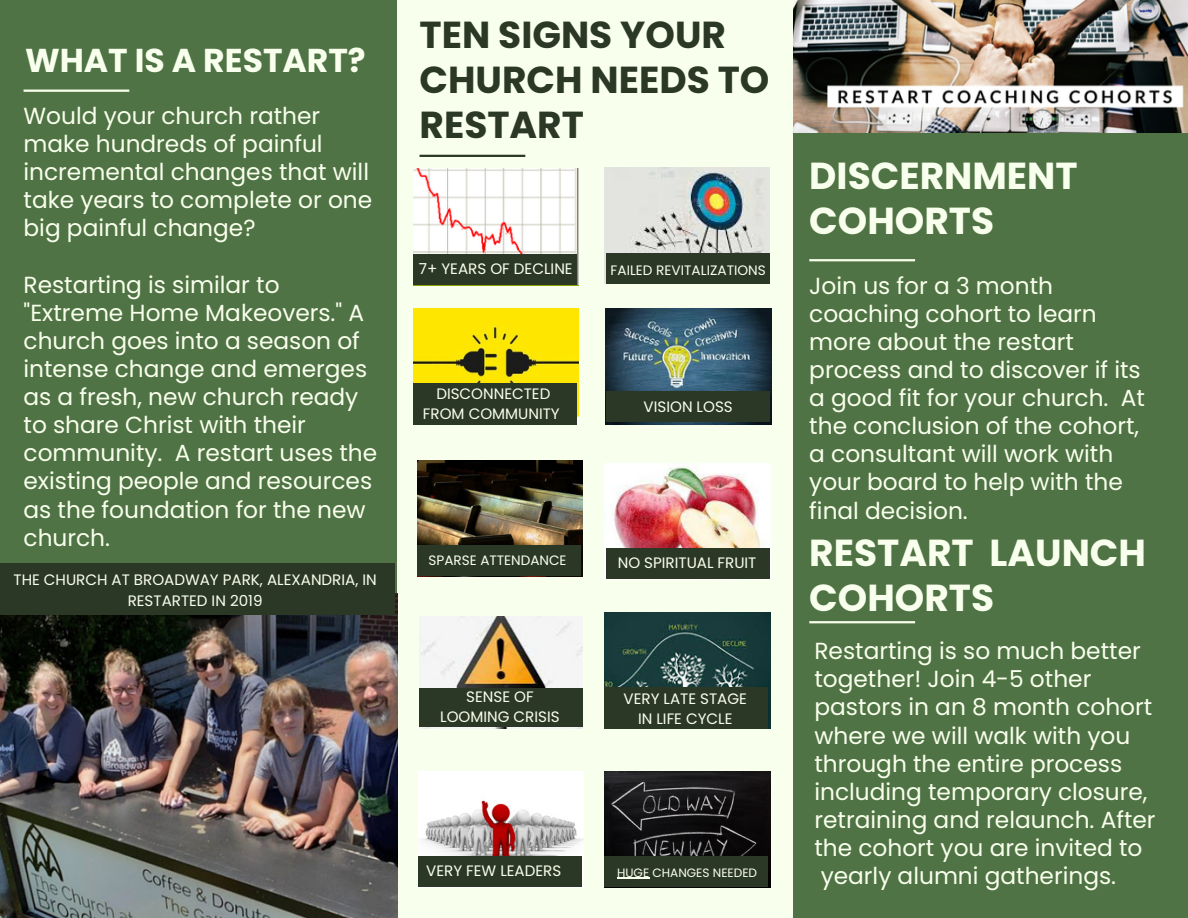
<style>
.page{position:relative;width:1188px;height:918px;background:#4f7344}
.page>*{position:absolute;margin:0;border:0;box-sizing:border-box;transform-origin:0 0}
.t1{font:700 37.5px/45px "Poppins";color:#f9ffed}
.t2{font:700 37.5px/45px "Poppins";color:#2b3825}
.t3{font:700 33px "Poppins";color:#f9ffed}
.t4{font:23.25px/28.2px "Poppins";color:#f9ffed}
.t5{font:15.15px/20.2px "Poppins";color:#f9ffed;text-align:center}
.t6{font:13.65px "Poppins";color:#f9ffed}
.t7{font:12.15px "Poppins";color:#f9ffed}
</style>
<div class="page">
<div style="left:397px;top:0;width:396px;height:918px;background:#f9ffed"></div>
<img style="left:420px;top:616px;width:163px;height:113px">
<img style="left:605px;top:612px;width:165px;height:116px">
<img style="left:418px;top:772px;width:166px;height:115px">
<img style="left:605px;top:772px;width:165px;height:115px">
<hr style="left:809px;top:259px;width:106px;height:2px;background:#f9ffed">
<hr style="left:420px;top:155px;width:105px;height:2px;background:#2b3825">
<hr style="left:24px;top:90px;width:105px;height:2px;background:#f9ffed">
<div style="left:420px;top:688px;width:163px;height:39px;background:#2b3825"></div>
<div style="left:605px;top:687px;width:163px;height:41px;background:#2b3825"></div>
<div style="left:418px;top:856px;width:164px;height:30px;background:#2b3825"></div>
<div style="left:605px;top:856px;width:163px;height:30px;background:#2b3825"></div>
<img style="left:0;top:594px;width:397px;height:324px">
<img style="left:793px;top:0;width:395px;height:133px">
<hr style="left:809px;top:621px;width:106px;height:2px;background:#f9ffed">
<img style="left:418px;top:461px;width:165px;height:116px">
<div style="left:418px;top:545px;width:163px;height:31px;background:#2b3825"></div>
<img style="left:605px;top:463px;width:165px;height:116px">
<img style="left:413px;top:309px;width:166px;height:116px">
<img style="left:606px;top:309px;width:165px;height:116px">
<img style="left:605px;top:168px;width:165px;height:116px">
<div style="left:606px;top:548px;width:163px;height:30px;background:#2b3825"></div>
<div style="left:606px;top:392px;width:163px;height:30px;background:#2b3825"></div>
<div style="left:413px;top:383px;width:164px;height:42px;background:#2b3825"></div>
<div style="left:606px;top:254px;width:163px;height:30px;background:#2b3825"></div>
<img style="left:413px;top:169px;width:166px;height:116px">
<div style="left:413px;top:254px;width:164px;height:31px;background:#2b3825"></div>
<hr style="left:617px;top:878px;width:32px;height:1px;background:#f9ffed">
<div style="left:0;top:563px;width:395px;height:52px;background:#2b3825"></div>
<h2 class="t3" style="left:25px;top:37px;width:342px">WHAT IS A RESTART?</h2>
<p class="t4" style="left:24px;top:102px;width:350px">Would your church rather make hundreds of painful incremental changes that will take years to complete or one big painful change?</p>
<p class="t4" style="left:24px;top:270px;width:355px">Restarting is similar to "Extreme Home Makeovers." A church goes into a season of intense change and emerges as a fresh, new church ready to share Christ with their community. A restart uses the existing people and resources as the foundation for the new church.</p>
<p class="t5" style="left:14px;top:570px;width:365px">THE CHURCH AT BROADWAY PARK, ALEXANDRIA, IN<br>RESTARTED IN 2019</p>
<h1 class="t2" style="left:420px;top:12px;width:351px">TEN SIGNS YOUR<br>CHURCH NEEDS TO<br>RESTART</h1>
<p class="t5" style="left:419px;top:259px;width:155px">7+ YEARS OF DECLINE</p>
<p class="t6" style="left:611px;top:261px;width:157px">FAILED REVITALIZATIONS</p>
<p class="t5" style="left:423px;top:383px;width:138px">DISCONNECTED<br>FROM COMMUNITY</p>
<p class="t5" style="left:644px;top:396px;width:91px">VISION LOSS</p>
<p class="t6" style="left:429px;top:550px;width:140px">SPARSE ATTENDANCE</p>
<p class="t5" style="left:618px;top:553px;width:140px">NO SPIRITUAL FRUIT</p>
<p class="t5" style="left:440px;top:687px;width:121px">SENSE OF<br>LOOMING CRISIS</p>
<p class="t5" style="left:624px;top:689px;width:125px">VERY LATE STAGE<br>IN LIFE CYCLE</p>
<p class="t5" style="left:426px;top:861px;width:137px">VERY FEW LEADERS</p>
<p class="t7" style="left:617px;top:864px;width:142px">HUGE CHANGES NEEDED</p>
<h1 class="t1" style="left:809px;top:154px;width:270px">DISCERNMENT<br>COHORTS</h1>
<p class="t4" style="left:809px;top:271px;width:337px">Join us for a 3 month coaching cohort to learn more about the restart process and to discover if its a good fit for your church. At the conclusion of the cohort, a consultant will work with your board to help with the final decision.</p>
<h1 class="t1" style="left:809px;top:531px;width:338px">RESTART LAUNCH<br>COHORTS</h1>
<p class="t4" style="left:814px;top:637px;width:343px">Restarting is so much better together! Join 4-5 other pastors in an 8 month cohort where we will walk with you through the entire process including temporary closure, retraining and relaunch. After the cohort you are invited to yearly alumni gatherings.</p>
</div>
